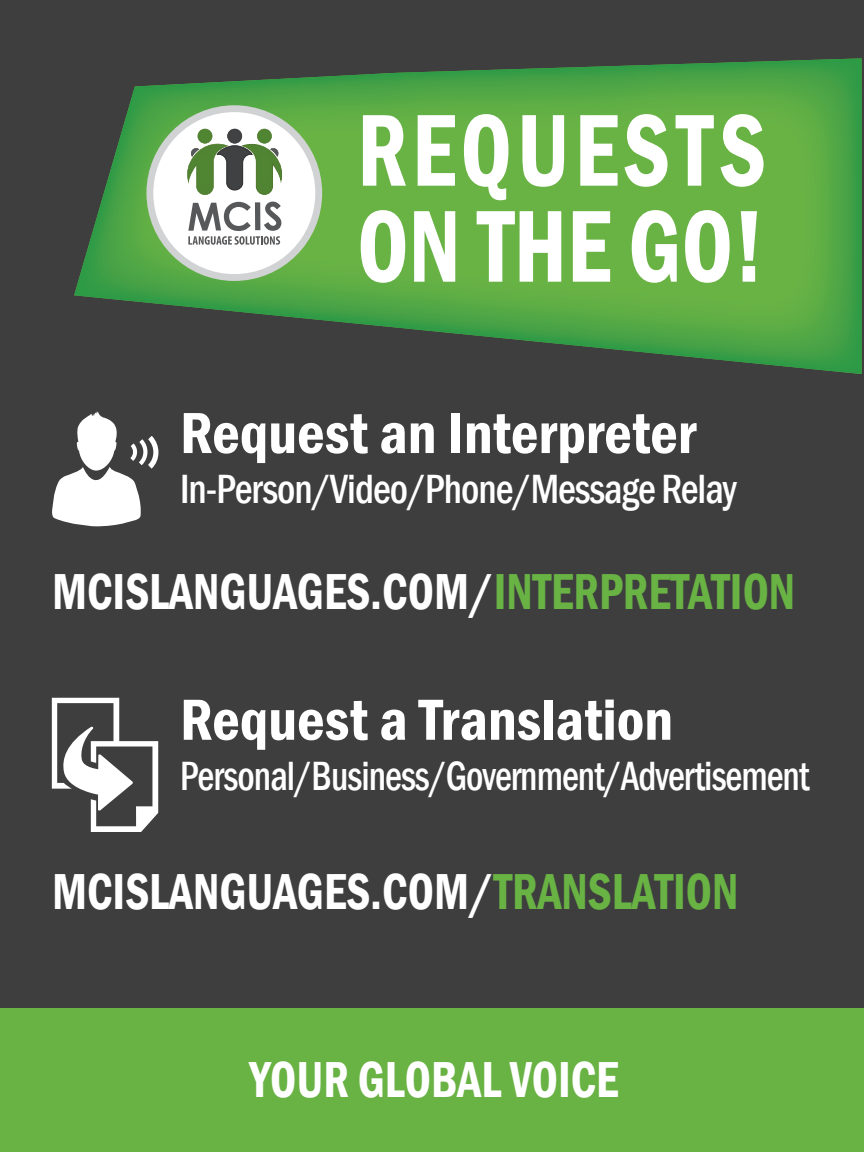
<style>
.page{position:relative;width:864px;height:1152px;background:#3e3e3f}
.page>*{position:absolute;margin:0;border:0;box-sizing:border-box;transform-origin:0 0}
.t1{font:600 condensed 106px "Franklin Gothic";letter-spacing:.05em;color:#fff;scale:.87 1}
.t2{font:600 condensed 60px "Franklin Gothic";color:#fff}
.t3{font:600 condensed 52px "Franklin Gothic";color:#fff;scale:.9 1}
.t4{font:500 condensed 42px "Franklin Gothic";letter-spacing:-.025em;color:#fff;scale:.9 1}
.t5{font:500 condensed 42px "Franklin Gothic";letter-spacing:-.025em;color:#fff;scale:.95 1}
.s1{color:#69b244}
</style>
<div class="page">
<img style="left:74px;top:58px;width:788px;height:316px">
<svg style="left:52px;top:411px;width:107px;height:116px"></svg>
<svg style="left:52px;top:698px;width:106px;height:134px"></svg>
<div style="left:0;top:1008px;width:864px;height:144px;background:#69b244"></div>
<div style="left:146px;top:105px;width:176px;height:176px;background:#d1d2d4;border-radius:50%"></div>
<div style="left:153px;top:112px;width:162px;height:162px;background:#fff;border-radius:50%"></div>
<svg style="left:188px;top:202px;width:93px;height:43px"></svg>
<svg style="left:187px;top:129px;width:95px;height:66px"></svg>
<p class="t1" style="left:357px;top:79px;width:472px">REQUESTS</p>
<p class="t1" style="left:357px;top:175px;width:470px">ON THE GO!</p>
<p class="t2" style="left:180px;top:393px;width:518px">Request an Interpreter</p>
<p class="t5" style="left:180px;top:462px;width:588px">In-Person/Video/Phone/Message Relay</p>
<p class="t3" style="left:52px;top:557px;width:827px">MCISLANGUAGES.COM/<span class="s1">INTERPRETATION</span></p>
<p class="t2" style="left:180px;top:680px;width:494px">Request a Translation</p>
<p class="t4" style="left:180px;top:749px;width:701px">Personal/Business/Government/Advertisement</p>
<p class="t3" style="left:52px;top:857px;width:764px">MCISLANGUAGES.COM/<span class="s1">TRANSLATION</span></p>
<p class="t3" style="left:250px;top:1045px;width:411px">YOUR GLOBAL VOICE</p>
</div>
